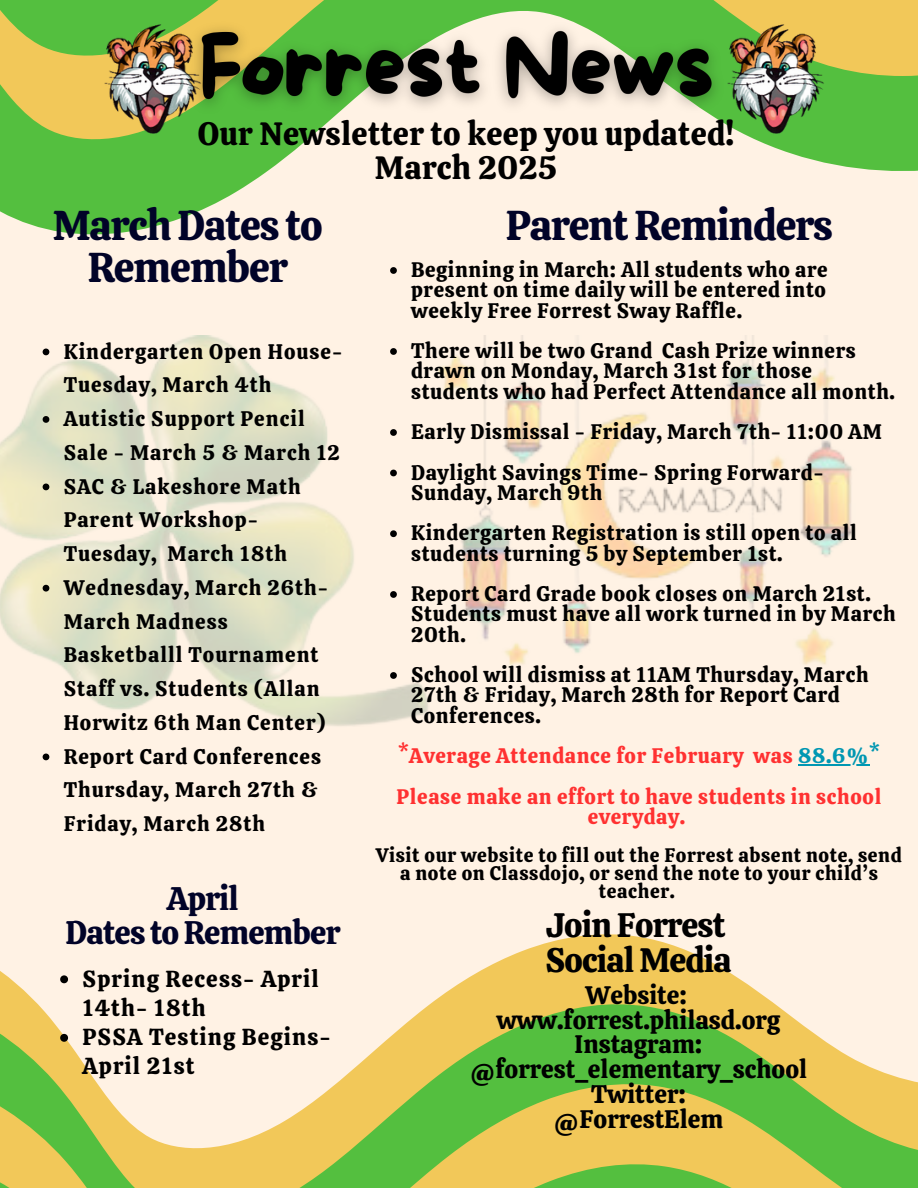
<style>
.page{position:relative;width:918px;height:1188px;background:#fff2e4}
.page>*{position:absolute;margin:0;border:0;box-sizing:border-box;transform-origin:0 0}
.t1{font:41.55px "Calistoga";letter-spacing:-.025em;color:#010328}
.t2{font:33.75px/34.8px "Calistoga";letter-spacing:-.025em;color:#000}
.t3{font:32.55px/33.8px "Calistoga";letter-spacing:-.025em;color:#010328;text-align:center}
.t4{font:32.1px/33.8px "Calistoga";letter-spacing:.01em;color:#000;text-align:center}
.t5{font:25.2px/24.8px "Calistoga";color:#000;text-align:center}
.t6{font:23.1px/29.2px "Calistoga";letter-spacing:.05em;color:#000}
.t7{font:21px/20.2px "Calistoga";letter-spacing:.03em;color:#000}
.t8{font:21px/33.8px "Calistoga";letter-spacing:.05em;color:#000}
.t9{font:21px/20.2px "Calistoga";letter-spacing:.03em;color:#ff3131;text-align:center}
.t10{font:19.5px/18px "Calistoga";letter-spacing:.03em;color:#000;text-align:center}
.s1{color:#0097b2}
</style>
<div class="page">
<svg style="left:0;top:0;width:918px;height:235px"></svg>
<svg style="left:0;top:934px;width:744px;height:48px"></svg>
<svg style="left:0;top:982px;width:859px;height:80px"></svg>
<svg style="left:0;top:1062px;width:918px;height:80px"></svg>
<svg style="left:0;top:1142px;width:918px;height:46px;background:#b9c550"></svg>
<img style="left:101px;top:20px;width:103px;height:117px">
<img style="left:178px;top:11px;width:556px;height:114px">
<img style="left:724px;top:20px;width:103px;height:117px">
<img style="left:0;top:336px;width:429px;height:390px">
<img style="left:438px;top:336px;width:415px;height:330px">
<svg style="left:390px;top:267px;width:7px;height:7px"></svg>
<svg style="left:390px;top:348px;width:7px;height:7px"></svg>
<svg style="left:390px;top:429px;width:7px;height:7px"></svg>
<svg style="left:390px;top:470px;width:7px;height:6px"></svg>
<svg style="left:390px;top:530px;width:7px;height:7px"></svg>
<svg style="left:390px;top:591px;width:7px;height:7px"></svg>
<svg style="left:390px;top:672px;width:7px;height:7px"></svg>
<hr style="left:798px;top:764px;width:71px;height:1px;background:#0097b2">
<svg style="left:60px;top:975px;width:8px;height:8px"></svg>
<svg style="left:60px;top:1034px;width:8px;height:8px"></svg>
<svg style="left:43px;top:349px;width:6px;height:6px"></svg>
<svg style="left:43px;top:416px;width:6px;height:7px"></svg>
<svg style="left:43px;top:484px;width:6px;height:6px"></svg>
<svg style="left:43px;top:585px;width:6px;height:7px"></svg>
<svg style="left:43px;top:754px;width:6px;height:6px"></svg>
<p class="t4" style="left:198px;top:117px;width:538px">Our Newsletter to keep you updated!<br>March 2025</p>
<p class="t1" style="left:53px;top:198px;width:271px">March Dates to</p>
<h3 class="t1" style="left:506px;top:198px;width:328px">Parent Reminders</h3>
<p class="t1" style="left:88px;top:241px;width:201px">Remember</p>
<p class="t7" style="left:411px;top:260px;width:418px;text-align:justify">Beginning in March: All students who are present on time daily will be entered into weekly Free Forrest Sway Raffle.</p>
<h2 class="t7" style="left:411px;top:341px;width:485px">There will be two Grand Cash Prize winners drawn on Monday, March 31st for those students who had Perfect Attendance all month.</h2>
<h2 class="t7" style="left:411px;top:422px;width:472px">Early Dismissal - Friday, March 7th- 11:00 AM</h2>
<p class="t7" style="left:411px;top:462px;width:414px">Daylight Savings Time- Spring Forward-<br>Sunday, March 9th</p>
<p class="t7" style="left:411px;top:523px;width:447px">Kindergarten Registration is still open to all students turning 5 by September 1st.</p>
<p class="t7" style="left:411px;top:584px;width:486px">Report Card Grade book closes on March 21st.<br>Students must have all work turned in by March<br>20th.</p>
<p class="t7" style="left:411px;top:665px;width:459px">School will dismiss at 11AM Thursday, March<br>27th &amp; Friday, March 28th for Report Card<br>Conferences.</p>
<p class="t9" style="left:398px;top:746px;width:483px">*Average Attendance for February was <span class="s1">88.6%*</span></p>
<p class="t9" style="left:397px;top:786px;width:486px">Please make an effort to have students in school everyday.</p>
<p class="t10" style="left:376px;top:846px;width:527px">Visit our website to fill out the Forrest absent note, send</p>
<p class="t10" style="left:400px;top:864px;width:479px">a note on Classdojo, or send the note to your child’s teacher.</p>
<p class="t2" style="left:545px;top:908px;width:188px">Join Forrest<br>Social Media</p>
<p class="t5" style="left:470px;top:983px;width:339px">Website: www.forrest.philasd.org<br>Instagram: @forrest_elementary_school<br>Twitter:<br>@ForrestElem</p>
<p class="t8" style="left:64px;top:334px;width:280px">Kindergarten Open House-<br>Tuesday, March 4th</p>
<p class="t8" style="left:64px;top:402px;width:278px">Autistic Support Pencil<br>Sale - March 5 &amp; March 12</p>
<p class="t8" style="left:64px;top:469px;width:239px">SAC &amp; Lakeshore Math<br>Parent Workshop-<br>Tuesday, March 18th</p>
<p class="t8" style="left:64px;top:571px;width:266px">Wednesday, March 26th-<br>March Madness<br>Basketballl Tournament<br>Staff vs. Students (Allan<br>Horwitz 6th Man Center)</p>
<p class="t8" style="left:64px;top:739px;width:259px">Report Card Conferences<br>Thursday, March 27th &amp;<br>Friday, March 28th</p>
<p class="t3" style="left:66px;top:882px;width:276px">April<br>Dates to Remember</p>
<p class="t6" style="left:83px;top:964px;width:238px">Spring Recess- April<br>14th- 18th</p>
<p class="t6" style="left:83px;top:1022px;width:250px">PSSA Testing Begins-<br>April 21st</p>
</div>
